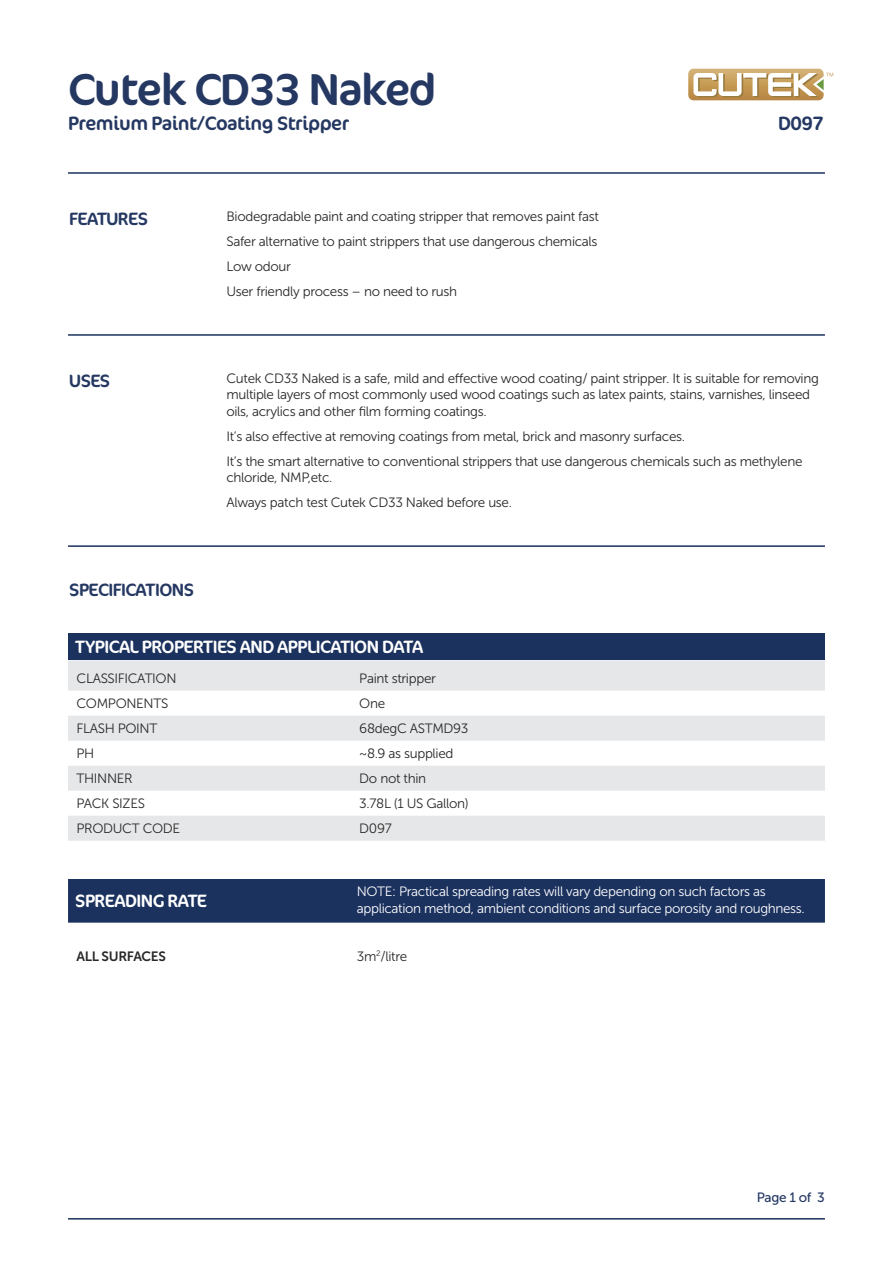
<style>
.page{position:relative;width:893px;height:1263px;background:#fff}
.page>*{position:absolute;margin:0;border:0;box-sizing:border-box;transform-origin:0 0}
.t1{font:45px "Cocon Pro";letter-spacing:-.025em;color:#253862}
.t2{font:19.5px "Cocon Pro";letter-spacing:-.025em;color:#253862}
.t3{font:18px "Cocon Pro";letter-spacing:-.03em;color:#fff}
.t4{font:18px "Cocon Pro";letter-spacing:-.03em;color:#253862}
.t5{font:13.5px/25px "Museo Sans 300";letter-spacing:-.025em;color:#292829}
.t6{font:13.5px/16.5px "Museo Sans 300";letter-spacing:-.025em;color:#fff}
.t7{font:13.5px "Museo Sans 700";letter-spacing:-.025em;color:#292829}
.t8{font:13.5px "Museo Sans 500";letter-spacing:-.025em;color:#253862}
</style>
<div class="page">
<div style="left:688px;top:68px;width:136px;height:33px;border:1px solid #fff;border-radius:5px"></div>
<svg style="left:688px;top:69px;width:145px;height:31px"></svg>
<hr style="left:68px;top:1218px;width:757px;height:1px;background:#1b315e">
<hr style="left:68px;top:172px;width:757px;height:2px;background:#1b315e">
<hr style="left:68px;top:334px;width:757px;height:2px;background:#1b315e">
<hr style="left:68px;top:545px;width:757px;height:2px;background:#1b315e">
<div style="left:68px;top:634px;width:757px;height:26px;background:#1b315e"></div>
<div style="left:68px;top:660px;width:757px;height:31px;background:#e6e7e8"></div>
<svg style="left:68px;top:716px;width:757px;height:125px;fill:#e6e7e8"></svg>
<div style="left:68px;top:879px;width:757px;height:44px;background:#1b315e"></div>
<h1 class="t1" style="left:68px;top:59px;width:370px">Cutek CD33 Naked</h1>
<h2 class="t2" style="left:68px;top:110px;width:283px">Premium Paint/Coating Stripper</h2>
<h2 class="t2" style="left:778px;top:110px;width:48px">D097</h2>
<h3 class="t4" style="left:69px;top:207px;width:80px">FEATURES</h3>
<p class="t5" style="left:226px;top:204px;width:374px">Biodegradable paint and coating stripper that removes paint fast Safer alternative to paint strippers that use dangerous chemicals Low odour<br>User friendly process – no need to rush</p>
<h3 class="t4" style="left:69px;top:369px;width:42px">USES</h3>
<p class="t5" style="left:226px;top:370px;width:594px;line-height:16.5px">Cutek CD33 Naked is a safe, mild and effective wood coating/ paint stripper. It is suitable for removing multiple layers of most commonly used wood coatings such as latex paints, stains, varnishes, linseed oils, acrylics and other film forming coatings.</p>
<p class="t5" style="left:226px;top:423px;width:577px">It’s also effective at removing coatings from metal, brick and masonry surfaces.<br>It’s the smart alternative to conventional strippers that use dangerous chemicals such as methylene</p>
<p class="t5" style="left:226px;top:465px;width:287px">chloride, NMP,etc.<br>Always patch test Cutek CD33 Naked before use.</p>
<h3 class="t4" style="left:69px;top:578px;width:126px">SPECIFICATIONS</h3>
<h3 class="t3" style="left:75px;top:635px;width:349px">TYPICAL PROPERTIES AND APPLICATION DATA</h3>
<p class="t5" style="left:77px;top:666px;width:102px">CLASSIFICATION</p>
<p class="t5" style="left:359px;top:666px;width:78px">Paint stripper</p>
<p class="t5" style="left:77px;top:691px;width:93px">COMPONENTS</p>
<p class="t5" style="left:359px;top:691px;width:27px">One</p>
<p class="t5" style="left:77px;top:716px;width:82px">FLASH POINT</p>
<p class="t5" style="left:359px;top:716px;width:111px">68degC ASTMD93</p>
<p class="t5" style="left:77px;top:741px;width:19px">PH</p>
<p class="t5" style="left:359px;top:741px;width:96px">~8.9 as supplied</p>
<p class="t5" style="left:77px;top:766px;width:58px">THINNER</p>
<p class="t5" style="left:359px;top:766px;width:68px">Do not thin</p>
<p class="t5" style="left:77px;top:791px;width:70px">PACK SIZES</p>
<p class="t5" style="left:359px;top:791px;width:111px">3.78L (1 US Gallon)</p>
<p class="t5" style="left:77px;top:816px;width:105px">PRODUCT CODE</p>
<p class="t5" style="left:359px;top:816px;width:34px">D097</p>
<h3 class="t3" style="left:75px;top:889px;width:133px">SPREADING RATE</h3>
<p class="t6" style="left:357px;top:883px;width:450px">NOTE: Practical spreading rates will vary depending on such factors as application method, ambient conditions and surface porosity and roughness.</p>
<p class="t7" style="left:77px;top:949px;width:91px">ALL SURFACES</p>
<p class="t5" style="left:357px;top:944px;width:52px">3m<sup>2</sup>/litre</p>
<p class="t8" style="left:757px;top:1190px;width:70px">Page 1 of 3</p>
</div>
